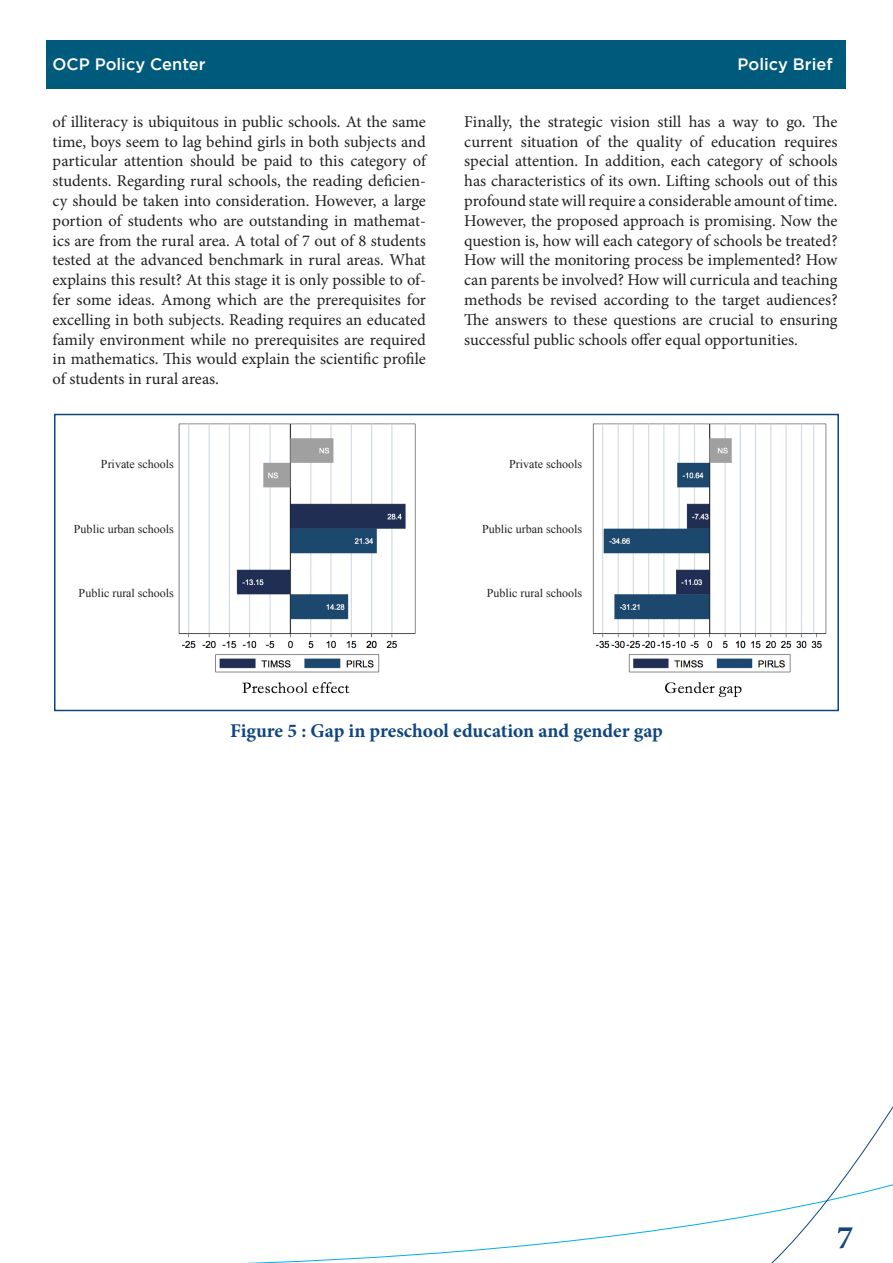
<style>
.page{position:relative;width:893px;height:1263px;background:#fff}
.page>*{position:absolute;margin:0;border:0;box-sizing:border-box;transform-origin:0 0}
.t1{font:700 33px "Minion Pro";color:#0f467f}
.Titre{font:700 19.5px "Minion Pro";color:#0f467f}
.Texte{font:16.5px/19.8px "Minion Pro";color:#231f20;text-align:justify}
.Format_libre{font:500 16.5px "Gotham";color:#fff}
.FOOTNOTE{font:12px "Times New Roman";color:#231f20}
</style>
<div class="page">
<div style="left:46px;top:40px;width:799px;height:49px;background:#005a7c"></div>
<img style="left:178px;top:423px;width:649px;height:275px">
<svg style="left:246px;top:1228px;width:419px;height:35px"></svg>
<svg style="left:665px;top:1106px;width:228px;height:157px"></svg>
<div style="left:54px;top:414px;width:785px;height:297px;border:2px solid #0f467f"></div>
<div style="left:467px;top:438px;width:123px;height:210px;background:#fff"></div>
<p class="Format_libre" style="left:53px;top:55px;width:155px">OCP Policy Center</p>
<p class="Format_libre" style="left:738px;top:55px;width:96px">Policy Brief</p>
<p class="Texte" style="left:53px;top:112px;width:375px">of illiteracy is ubiquitous in public schools. At the same time, boys seem to lag behind girls in both subjects and particular attention should be paid to this category of students. Regarding rural schools, the reading deficien&shy;cy should be taken into consideration. However, a large portion of students who are outstanding in mathemat&shy;ics are from the rural area. A total of 7 out of 8 students tested at the advanced benchmark in rural areas. What explains this result? At this stage it is only possible to of&shy;fer some ideas. Among which are the prerequisites for excelling in both subjects. Reading requires an educated family environment while no prerequisites are required in mathematics. This would explain the scientific profile of students in rural areas.</p>
<p class="Texte" style="left:464px;top:112px;width:375px">Finally, the strategic vision still has a way to go. The current situation of the quality of education requires special attention. In addition, each category of schools has characteristics of its own. Lifting schools out of this profound state will require a considerable amount of time.<br>However, the proposed approach is promising. Now the question is, how will each category of schools be treated?<br>How will the monitoring process be implemented? How can parents be involved? How will curricula and teaching methods be revised according to the target audiences?<br>The answers to these questions are crucial to ensuring successful public schools offer equal opportunities.</p>
<p class="FOOTNOTE" style="left:101px;top:456px;width:74px">Private schools</p>
<p class="FOOTNOTE" style="left:509px;top:456px;width:74px">Private schools</p>
<p class="FOOTNOTE" style="left:74px;top:520px;width:101px">Public urban schools</p>
<p class="FOOTNOTE" style="left:482px;top:520px;width:101px">Public urban schools</p>
<p class="FOOTNOTE" style="left:79px;top:585px;width:97px">Public rural schools</p>
<p class="FOOTNOTE" style="left:487px;top:585px;width:97px">Public rural schools</p>
<p class="Titre" style="left:230px;top:717px;width:434px">Figure 5 : Gap in preschool education and gender gap</p>
<p class="t1" style="left:837px;top:1214px;width:18px">7</p>
</div>
